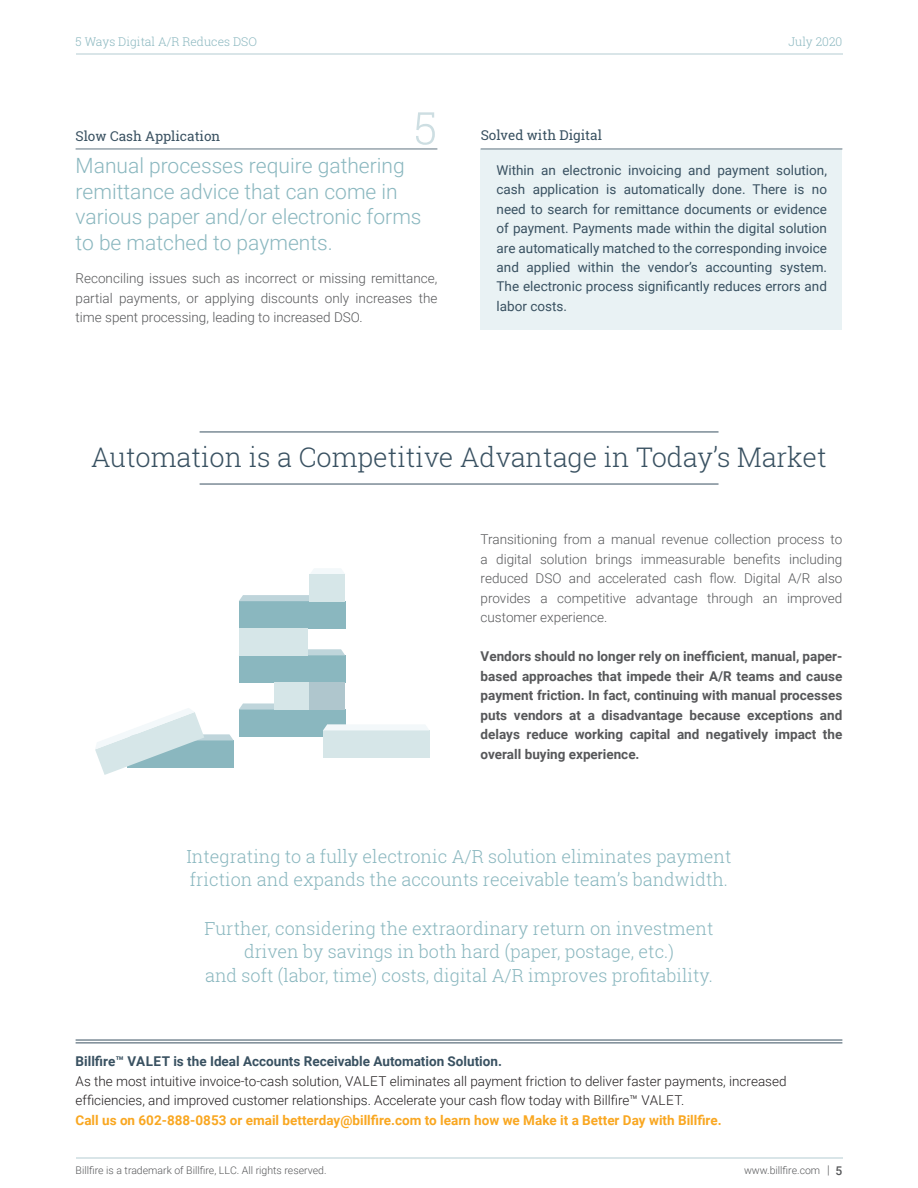
<style>
.page{position:relative;width:918px;height:1188px;background:#fff}
.page>*{position:absolute;margin:0;border:0;box-sizing:border-box;transform-origin:0 0}
.t1{font:300 27px "Roboto Slab";color:#395161}
.t2{font:300 21px/25.5px "Roboto";color:#8ab7bf}
.t3{font:300 18px/24px "Roboto Slab";color:#8ab7bf}
.t4{font:300 13.5px/19.5px "Roboto";color:#57585a;text-align:justify}
.t5{font:13.5px/19.5px "Roboto";color:#395161;text-align:justify}
.t6{font:700 13.5px/19.5px "Roboto";color:#57585a;text-align:justify}
.t7{font:300 13.5px/19.5px "Roboto";color:#231f20}
.t8{font:700 13.5px "Roboto";color:#f9a721}
.t9{font:700 13.5px "Roboto";color:#395161}
.t10{font:13.5px "Roboto Slab";color:#395161}
.t11{font:300 12px "Roboto Slab";color:#8ab7bf}
.t12{font:300 10.5px "Roboto";color:#57585a}
.s1{font-size:12px}
.s2{font-weight:500;font-size:12px}
</style>
<div class="page">
<hr style="left:200px;top:431px;width:519px;height:1px;background:#395161">
<hr style="left:200px;top:484px;width:519px;height:1px;background:#395161">
<div style="left:239px;top:655px;width:106px;height:28px;background:#8ab7bf"></div>
<svg style="left:307px;top:649px;width:38px;height:6px"></svg>
<div style="left:239px;top:601px;width:106px;height:27px;background:#8ab7bf"></div>
<svg style="left:239px;top:595px;width:71px;height:6px"></svg>
<svg style="left:311px;top:569px;width:33px;height:5px"></svg>
<div style="left:274px;top:683px;width:36px;height:27px;background:#d6e6e8"></div>
<div style="left:310px;top:574px;width:35px;height:27px;background:#d6e6e8"></div>
<div style="left:310px;top:683px;width:35px;height:27px;background:#afc6cd"></div>
<div style="left:239px;top:628px;width:68px;height:28px;background:#d6e6e8"></div>
<svg style="left:95px;top:703px;width:335px;height:72px"></svg>
<div style="left:481px;top:149px;width:361px;height:181px;background:#e9f2f4"></div>
<hr style="left:76px;top:149px;width:361px;height:1px;background:#617481">
<hr style="left:481px;top:149px;width:361px;height:1px;background:#617481">
<svg style="left:416px;top:112px;width:19px;height:33px"></svg>
<hr style="left:76px;top:1158px;width:766px;height:1px;background:#d9e5e8">
<hr style="left:76px;top:53px;width:766px;height:2px;background:#d9e5e8">
<hr style="left:76px;top:1040px;width:766px;height:1px;background:#395161">
<hr style="left:76px;top:1043px;width:766px;height:1px;background:#395161">
<p class="t11" style="left:76px;top:33px;width:183px">5 Ways Digital A/R Reduces DSO</p>
<p class="t11" style="left:788px;top:33px;width:56px">July 2020</p>
<p class="t10" style="left:76px;top:126px;width:146px">Slow Cash Application</p>
<h2 class="t2" style="left:76px;top:152px;width:348px">Manual processes require gathering remittance advice that can come in various paper and/or electronic forms to be matched to payments.</h2>
<p class="t4" style="left:76px;top:268px;width:363px">Reconciling issues such as incorrect or missing remittance, partial payments, or applying discounts only increases the time spent processing, leading to increased DSO.</p>
<p class="t10" style="left:481px;top:126px;width:123px">Solved with Digital</p>
<p class="t5" style="left:497px;top:159px;width:332px">Within an electronic invoicing and payment solution, cash application is automatically done. There is no need to search for remittance documents or evidence of payment. Payments made within the digital solution are automatically matched to the corresponding invoice and applied within the vendor’s accounting system.<br>The electronic process significantly reduces errors and labor costs.</p>
<h1 class="t1" style="left:91px;top:439px;width:737px">Automation is a Competitive Advantage in Today’s Market</h1>
<p class="t4" style="left:481px;top:529px;width:363px">Transitioning from a manual revenue collection process to a digital solution brings immeasurable benefits including reduced DSO and accelerated cash flow. Digital A/R also provides a competitive advantage through an improved customer experience.</p>
<p class="t6" style="left:481px;top:646px;width:363px">Vendors should no longer rely on inefficient, manual, paper&shy;based approaches that impede their A/R teams and cause payment friction. In fact, continuing with manual processes puts vendors at a disadvantage because exceptions and delays reduce working capital and negatively impact the overall buying experience.</p>
<h3 class="t3" style="left:186px;top:844px;width:547px">Integrating to a fully electronic A/R solution eliminates payment friction and expands the accounts receivable team’s bandwidth.</h3>
<h3 class="t3" style="left:204px;top:916px;width:511px;text-align:center">Further, considering the extraordinary return on investment driven by savings in both hard (paper, postage, etc.)<br>and soft (labor, time) costs, digital A/R improves profitability.</h3>
<p class="t9" style="left:76px;top:1052px;width:428px">Billfire™ VALET is the Ideal Accounts Receivable Automation Solution.</p>
<p class="t7" style="left:76px;top:1071px;width:712px">As the most intuitive invoice-to-cash solution, VALET eliminates all payment friction to deliver faster payments, increased efficiencies, and improved customer relationships. Accelerate your cash flow today with Billfire™ VALET.</p>
<p class="t8" style="left:76px;top:1111px;width:648px">Call us on 602-888-0853 or email betterday@billfire.com to learn how we Make it a Better Day with Billfire.</p>
<p class="t12" style="left:76px;top:1163px;width:252px">Billfire is a trademark of Billfire, LLC. All rights reserved.</p>
<p class="t12" style="left:744px;top:1163px;width:100px">www.billfire.com <span class="s1">|</span> <span class="s2">5</span></p>
</div>
